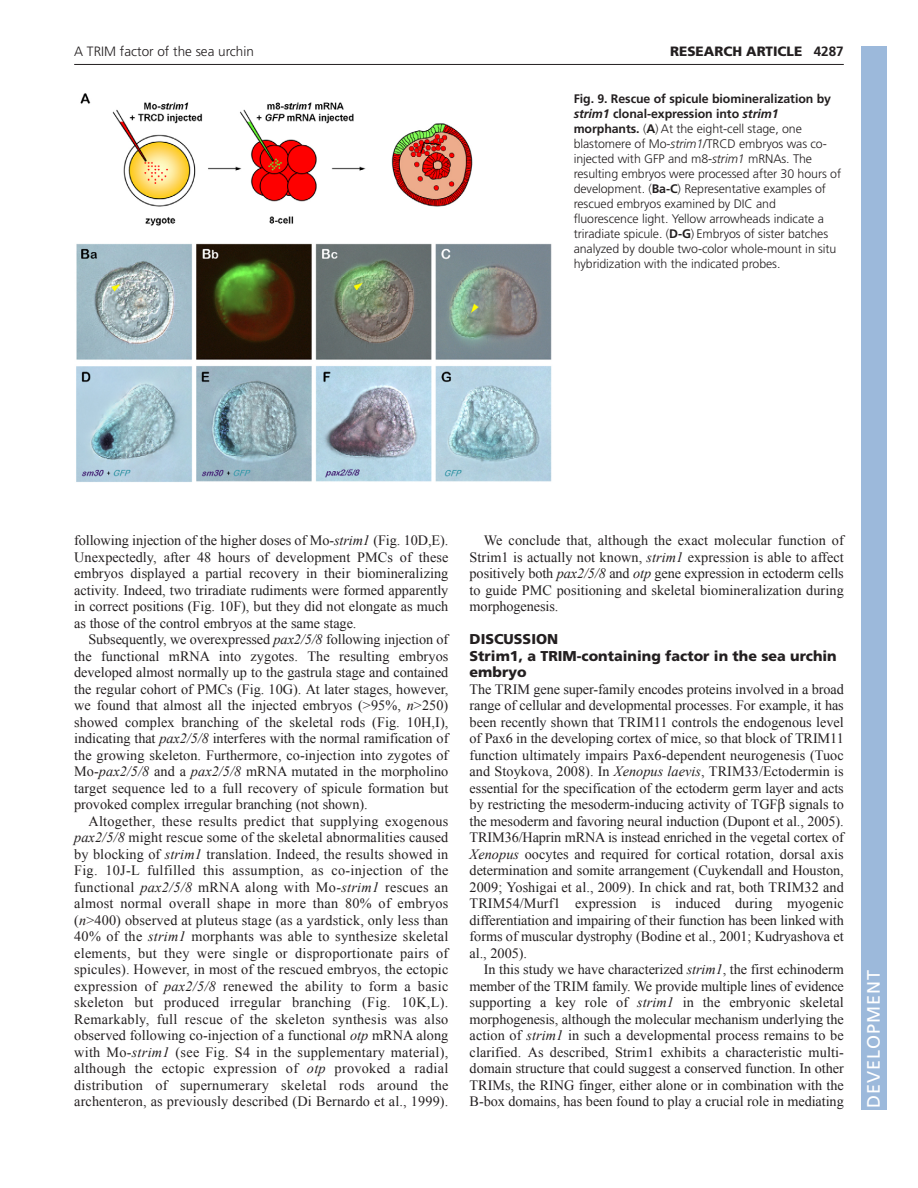
<style>
.page{position:relative;width:918px;height:1188px;background:#fff}
.page>*{position:absolute;margin:0;border:0;box-sizing:border-box;transform-origin:0 0}
.t1{font:18px "Frutiger LT Std";letter-spacing:.055em;color:#fff}
.t2{font:14.25px/16.5px "Times New Roman";letter-spacing:-.005em;color:#231f20;text-align:justify}
.t3{font:900 14.25px/16.5px "Frutiger LT Std";color:#231f20}
.t4{font:300 13.5px "Frutiger LT Std";color:#231f20}
.t5{font:900 13.5px "Frutiger LT Std";color:#231f20}
.t6{font:300 12.3px/15px "Frutiger LT Std";letter-spacing:-.005em;color:#231f20}
.s1{font-weight:700}
.s2{font-weight:700;font-style:italic}
.s3{font-style:italic}
</style>
<div class="page">
<hr style="left:74px;top:64px;width:770px;height:1px;background:#231f20">
<img style="left:76px;top:93px;width:476px;height:389px">
<div style="left:861px;top:46px;width:25px;height:1064px;background:#9cb9db"></div>
<p class="t4" style="left:74px;top:46px;width:181px">A TRIM factor of the sea urchin</p>
<p class="t5" style="left:670px;top:46px;width:175px">RESEARCH ARTICLE <span class="s1">4287</span></p>
<p class="t6" style="left:574px;top:92px;width:269px"><span class="s1">Fig. 9. Rescue of spicule biomineralization by </span><span class="s2">strim1</span> <span class="s1">clonal-expression into</span> <span class="s2">strim1 </span><span class="s1">morphants.</span> (<span class="s1">A</span>) At the eight-cell stage, one blastomere of Mo-<span class="s3">strim1</span>/TRCD embryos was co&shy;injected with GFP and m8-<span class="s3">strim1</span> mRNAs. The resulting embryos were processed after 30 hours of development. (<span class="s1">Ba-C</span>) Representative examples of rescued embryos examined by DIC and fluorescence light. Yellow arrowheads indicate a triradiate spicule. (<span class="s1">D-G</span>) Embryos of sister batches analyzed by double two-color whole-mount in situ hybridization with the indicated probes.</p>
<p class="t2" style="left:74px;top:532px;width:376px">following injection of the higher doses of Mo-<span class="s3">strim1</span> (Fig. 10D,E).<br>Unexpectedly, after 48 hours of development PMCs of these embryos displayed a partial recovery in their biomineralizing activity. Indeed, two triradiate rudiments were formed apparently in correct positions (Fig. 10F), but they did not elongate as much as those of the control embryos at the same stage.</p>
<p class="t2" style="left:74px;top:631px;width:376px;text-indent:14px">Subsequently, we overexpressed <span class="s3">pax2/5/8</span> following injection of the functional mRNA into zygotes. The resulting embryos developed almost normally up to the gastrula stage and contained the regular cohort of PMCs (Fig. 10G). At later stages, however, we found that almost all the injected embryos (&gt;95%, <span class="s3">n</span>&gt;250) showed complex branching of the skeletal rods (Fig. 10H,I), indicating that <span class="s3">pax2/5/8</span> interferes with the normal ramification of the growing skeleton. Furthermore, co-injection into zygotes of Mo-<span class="s3">pax2/5/8</span> and a <span class="s3">pax2/5/8</span> mRNA mutated in the morpholino target sequence led to a full recovery of spicule formation but provoked complex irregular branching (not shown).</p>
<p class="t2" style="left:74px;top:813px;width:376px;text-indent:14px">Altogether, these results predict that supplying exogenous <span class="s3">pax2/5/8</span> might rescue some of the skeletal abnormalities caused by blocking of <span class="s3">strim1</span> translation. Indeed, the results showed in Fig. 10J-L fulfilled this assumption, as co-injection of the functional <span class="s3">pax2/5/8</span> mRNA along with Mo-<span class="s3">strim1</span> rescues an almost normal overall shape in more than 80% of embryos (<span class="s3">n</span>&gt;400) observed at pluteus stage (as a yardstick, only less than 40% of the <span class="s3">strim1</span> morphants was able to synthesize skeletal elements, but they were single or disproportionate pairs of spicules). However, in most of the rescued embryos, the ectopic expression of <span class="s3">pax2/5/8</span> renewed the ability to form a basic skeleton but produced irregular branching (Fig. 10K,L).<br>Remarkably, full rescue of the skeleton synthesis was also observed following co-injection of a functional <span class="s3">otp</span> mRNA along with Mo-<span class="s3">strim1</span> (see Fig. S4 in the supplementary material), although the ectopic expression of <span class="s3">otp</span> provoked a radial distribution of supernumerary skeletal rods around the archenteron, as previously described (Di Bernardo et al., 1999).</p>
<p class="t2" style="left:470px;top:532px;width:376px;text-indent:14px">We conclude that, although the exact molecular function of Strim1 is actually not known, <span class="s3">strim1</span> expression is able to affect positively both <span class="s3">pax2/5/8</span> and <span class="s3">otp</span> gene expression in ectoderm cells to guide PMC positioning and skeletal biomineralization during morphogenesis.</p>
<p class="t3" style="left:470px;top:632px;width:369px">DISCUSSION<br>Strim1, a TRIM-containing factor in the sea urchin embryo</p>
<p class="t2" style="left:470px;top:681px;width:376px">The TRIM gene super-family encodes proteins involved in a broad range of cellular and developmental processes. For example, it has been recently shown that TRIM11 controls the endogenous level of Pax6 in the developing cortex of mice, so that block of TRIM11 function ultimately impairs Pax6-dependent neurogenesis (Tuoc and Stoykova, 2008). In <span class="s3">Xenopus laevis</span>, TRIM33/Ectodermin is essential for the specification of the ectoderm germ layer and acts by restricting the mesoderm-inducing activity of TGF signals to the mesoderm and favoring neural induction (Dupont et al., 2005).<br>TRIM36/Haprin mRNA is instead enriched in the vegetal cortex of <span class="s3">Xenopus</span> oocytes and required for cortical rotation, dorsal axis determination and somite arrangement (Cuykendall and Houston, 2009; Yoshigai et al., 2009). In chick and rat, both TRIM32 and TRIM54/Murf1 expression is induced during myogenic differentiation and impairing of their function has been linked with forms of muscular dystrophy (Bodine et al., 2001; Kudryashova et al., 2005).</p>
<p class="t2" style="left:470px;top:961px;width:376px;text-indent:14px">In this study we have characterized <span class="s3">strim1</span>, the first echinoderm member of the TRIM family. We provide multiple lines of evidence supporting a key role of <span class="s3">strim1</span> in the embryonic skeletal morphogenesis, although the molecular mechanism underlying the action of <span class="s3">strim1</span> in such a developmental process remains to be clarified. As described, Strim1 exhibits a characteristic multi&shy;domain structure that could suggest a conserved function. In other TRIMs, the RING finger, either alone or in combination with the B-box domains, has been found to play a crucial role in mediating</p>
<p class="t1" style="left:863px;top:1108px;width:140px;rotate:-90deg">DEVELOPMENT</p>
</div>
